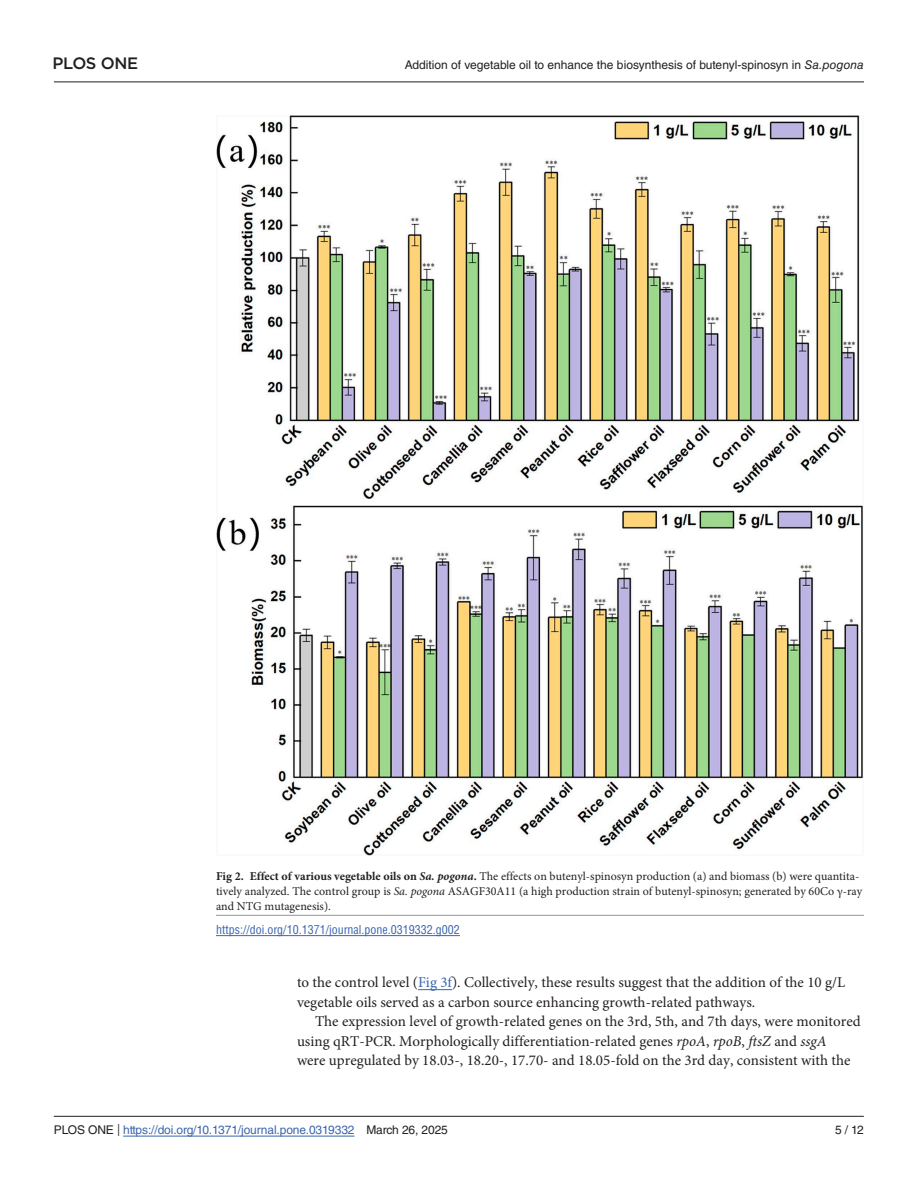
<style>
.page{position:relative;width:918px;height:1188px;background:#fff}
.page>*{position:absolute;margin:0;border:0;box-sizing:border-box;transform-origin:0 0}
.t1{font:500 16.5px "Gotham";letter-spacing:-.02em;color:#231f20}
.TextInd{font:15px/19.5px "Minion Pro";color:#231f20}
.Text{font:15px/19.5px "Minion Pro";color:#231f20}
.FigCapt{font:12px/15px "Minion Pro";color:#231f20}
.t2{font:12px "Helvetica LT Std";color:#231f20}
.t3{font:12px "Helvetica LT Std";letter-spacing:-.01em;color:#3a65ad}
.Fig_Soruce{font:condensed 12px "Helvetica LT Std";color:#3a65ad}
.s1{font-style:italic}
.s2{font-weight:700}
.s3{font-weight:700;font-style:italic}
.s4{color:#3a65ad}
.s5{color:#231f20}
.s6{font-family:"Minion Pro";color:#231f20}
</style>
<div class="page">
<hr style="left:54px;top:1116px;width:810px;height:1px;background:#231f20">
<hr style="left:123px;top:1136px;width:231px;height:1px;background:#3a65ad">
<hr style="left:54px;top:82px;width:810px;height:1px;background:#231f20">
<hr style="left:418px;top:989px;width:34px;height:1px;background:#3a65ad">
<img style="left:216px;top:116px;width:648px;height:739px">
<hr style="left:216px;top:915px;width:648px;height:1px;background:#939698">
<hr style="left:216px;top:935px;width:244px;height:1px;background:#3a65ad">
<h1 class="t1" style="left:52px;top:54px;width:87px">PLOS ONE</h1>
<p class="t2" style="left:405px;top:58px;width:461px">Addition of vegetable oil to enhance the biosynthesis of butenyl-spinosyn in <span class="s1">Sa.pogona</span></p>
<p class="FigCapt" style="left:216px;top:869px;width:648px"><span class="s2">Fig 2. Effect of various vegetable oils on</span> <span class="s3">Sa. pogona</span><span class="s2">.</span> The effects on butenyl-spinosyn production (a) and biomass (b) were quantita&shy;tively analyzed. The control group is <span class="s1">Sa. pogona</span> ASAGF30A11 (a high production strain of butenyl-spinosyn; generated by 60Co γ-ray and NTG mutagenesis).</p>
<p class="Fig_Soruce" style="left:216px;top:923px;width:245px">https://doi.org/10.1371/journal.pone.0319332.g002</p>
<p class="Text" style="left:297px;top:973px;width:550px">to the control level (<span class="s4">Fig 3f</span>). Collectively, these results suggest that the addition of the 10 g/L vegetable oils served as a carbon source enhancing growth-related pathways.</p>
<p class="TextInd" style="left:297px;top:1012px;width:565px;text-indent:18px">The expression level of growth-related genes on the 3rd, 5th, and 7th days, were monitored using qRT-PCR. Morphologically differentiation-related genes <span class="s1">rpoA</span>, <span class="s1">rpoB</span>, <span class="s1">ftsZ</span> and <span class="s1">ssgA<br></span>were upregulated by 18.03-, 18.20-, 17.70- and 18.05-fold on the 3rd day, consistent with the</p>
<p class="t3" style="left:54px;top:1123px;width:396px"><span class="s5">PLOS ONE</span> <span class="s6">|</span> https://doi.org/10.1371/journal.pone.0319332 <span class="s5">March 26, 2025</span></p>
<p class="t2" style="left:835px;top:1123px;width:30px">5 / 12</p>
</div>
